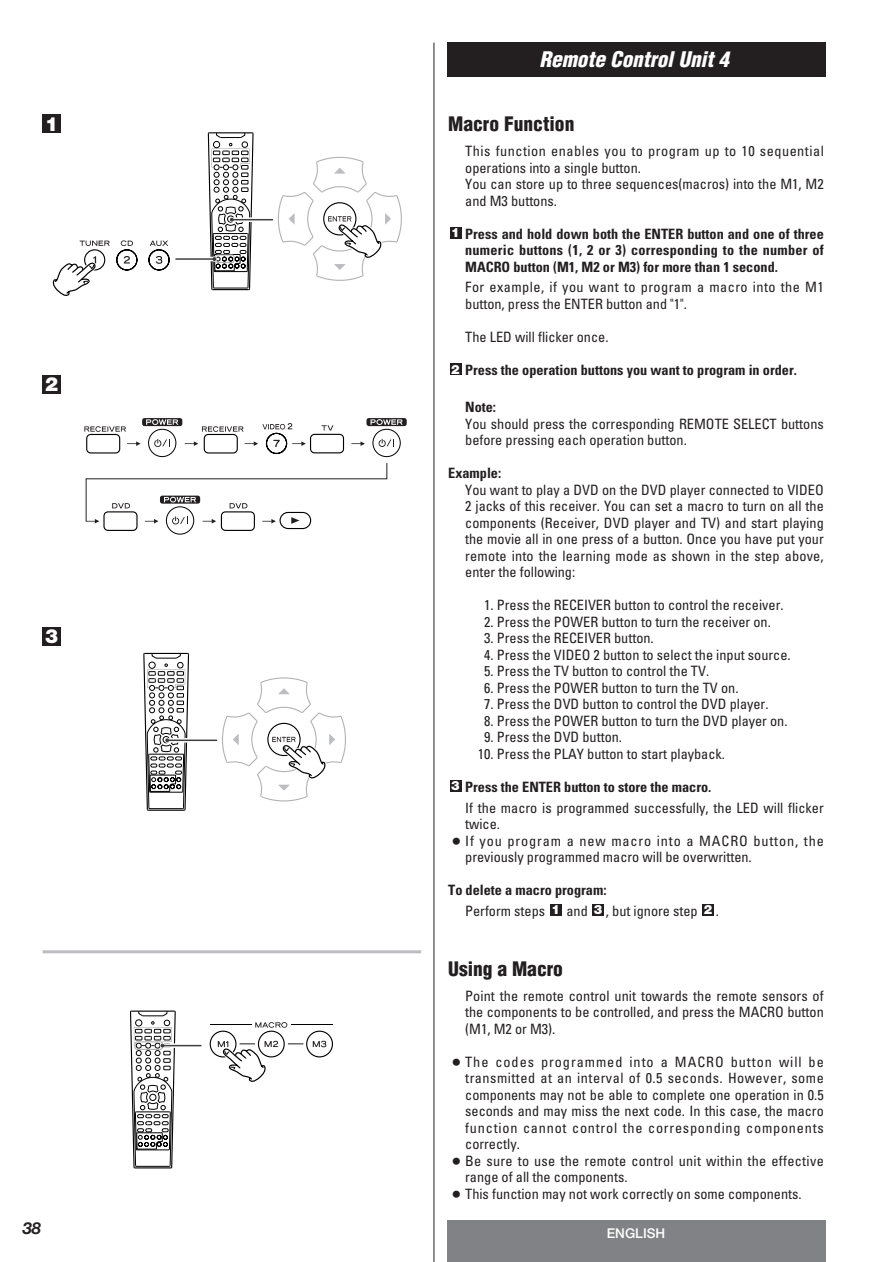
<style>
.page{position:relative;width:893px;height:1262px;background:#fff}
.page>*{position:absolute;margin:0;border:0;box-sizing:border-box;transform-origin:0 0}
.t1{font:italic 900 condensed 21px "Helvetica";color:#fff}
.t2{font:900 condensed 19.5px "Helvetica";color:#231f20}
.t3{font:900 19.5px "Helvetica Neue";color:#fff}
.t4{font:italic 700 16.5px "Helvetica Neue";color:#231f20}
.t5{font:condensed 14.25px/16.5px "Univers";color:#231f20}
.t6{font:700 condensed 14.25px/16.5px "Univers";color:#231f20;text-align:justify}
.t7{font:condensed 14.25px/16.5px "Univers";letter-spacing:.03em;color:#231f20}
.t8{font:condensed 14.25px "Univers";letter-spacing:.02em;color:#231f20}
.t9{font:condensed 14.25px "Univers";letter-spacing:.035em;color:#231f20}
.t10{font:condensed 14.25px "Univers";letter-spacing:.055em;color:#231f20}
.t11{font:condensed 14.25px "Univers";letter-spacing:.06em;color:#231f20}
.t12{font:condensed 14.25px "Univers";letter-spacing:.065em;color:#231f20}
.t13{font:500 13.5px "Helvetica Neue";color:#fff}
.t14{font:900 12.75px "Helvetica Neue";color:#fff}
.s1{font-family:"Teac Font";font-stretch:normal}
</style>
<div class="page">
<div style="left:446px;top:1220px;width:379px;height:42px;background:#808285"></div>
<div style="left:446px;top:43px;width:379px;height:34px;background:#231f20"></div>
<div style="left:43px;top:115px;width:18px;height:18px;background:#231f20"></div>
<hr style="left:433px;top:43px;width:1px;height:1219px;background:#231f20">
<div style="left:702px;top:904px;width:12px;height:11px;background:#231f20"></div>
<div style="left:592px;top:904px;width:12px;height:11px;background:#231f20"></div>
<div style="left:550px;top:904px;width:11px;height:11px;background:#231f20"></div>
<div style="left:449px;top:780px;width:12px;height:11px;background:#231f20"></div>
<div style="left:449px;top:363px;width:12px;height:12px;background:#231f20"></div>
<div style="left:449px;top:227px;width:12px;height:11px;background:#231f20"></div>
<div style="left:43px;top:627px;width:18px;height:18px;background:#231f20"></div>
<div style="left:43px;top:375px;width:18px;height:19px;background:#231f20"></div>
<div style="left:148px;top:429px;width:28px;height:28px;border:1px solid #000;border-radius:50%"></div>
<svg style="left:351px;top:441px;width:14px;height:5px"></svg>
<div style="left:372px;top:429px;width:29px;height:28px;border:1px solid #000;border-radius:50%"></div>
<svg style="left:378px;top:439px;width:16px;height:8px"></svg>
<svg style="left:366px;top:418px;width:40px;height:8px"></svg>
<svg style="left:84px;top:418px;width:260px;height:36px"></svg>
<div style="left:166px;top:506px;width:28px;height:28px;border:1px solid #000;border-radius:50%"></div>
<svg style="left:85px;top:463px;width:302px;height:68px"></svg>
<svg style="left:254px;top:220px;width:19px;height:1px"></svg>
<hr style="left:232px;top:219px;width:41px;height:1px;background:#404040">
<hr style="left:175px;top:258px;width:39px;height:2px;background:#404040">
<svg style="left:207px;top:132px;width:47px;height:159px"></svg>
<svg style="left:52px;top:240px;width:118px;height:56px"></svg>
<svg style="left:277px;top:156px;width:125px;height:125px"></svg>
<hr style="left:167px;top:739px;width:50px;height:2px;background:#404040">
<svg style="left:143px;top:652px;width:47px;height:159px"></svg>
<svg style="left:222px;top:677px;width:124px;height:125px"></svg>
<svg style="left:176px;top:1046px;width:25px;height:1px"></svg>
<hr style="left:162px;top:1044px;width:39px;height:2px;background:#404040">
<svg style="left:130px;top:1010px;width:46px;height:159px"></svg>
<svg style="left:209px;top:1022px;width:124px;height:60px"></svg>
<hr style="left:43px;top:950px;width:378px;height:3px;background:#bcbdc0">
<h2 class="t3" style="left:45px;top:117px;width:15px">1</h2>
<h2 class="t3" style="left:45px;top:377px;width:15px">2</h2>
<h2 class="t3" style="left:45px;top:629px;width:15px">3</h2>
<p class="t4" style="left:23px;top:1222px;width:20px">38</p>
<h1 class="t1" style="left:539px;top:51px;width:191px">Remote Control Unit 4</h1>
<h2 class="t2" style="left:448px;top:116px;width:128px">Macro Function</h2>
<p class="t5" style="left:465px;top:144px;width:360px">This function enables you to program up to 10 sequential operations into a single button.<br>You can store up to three sequences(macros) into the M1, M2 and M3 buttons.</p>
<p class="t6" style="left:465px;top:227px;width:360px">Press and hold down both the ENTER button and one of three numeric buttons (1, 2 or 3) corresponding to the number of MACRO button (M1, M2 or M3) for more than 1 second.</p>
<p class="t7" style="left:465px;top:280px;width:360px">For example, if you want to program a macro into the M1 button, press the ENTER button and "1".</p>
<p class="t5" style="left:465px;top:330px;width:145px">The LED will flicker once.</p>
<p class="t6" style="left:465px;top:363px;width:333px">Press the operation buttons you want to program in order.</p>
<p class="t6" style="left:465px;top:400px;width:32px">Note:</p>
<p class="t5" style="left:465px;top:416px;width:360px">You should press the corresponding REMOTE SELECT buttons before pressing each operation button.</p>
<p class="t6" style="left:448px;top:466px;width:55px">Example:</p>
<p class="t5" style="left:465px;top:482px;width:360px;text-align:justify">You want to play a DVD on the DVD player connected to VIDEO 2 jacks of this receiver. You can set a macro to turn on all the components (Receiver, DVD player and TV) and start playing the movie all in one press of a button. Once you have put your remote into the learning mode as shown in the step above, enter the following:</p>
<p class="t5" style="left:484px;top:598px;width:301px">1. Press the RECEIVER button to control the receiver.</p>
<p class="t5" style="left:484px;top:614px;width:288px">2. Press the POWER button to turn the receiver on.</p>
<p class="t5" style="left:484px;top:631px;width:171px">3. Press the RECEIVER button.</p>
<p class="t5" style="left:484px;top:647px;width:308px">4. Press the VIDEO 2 button to select the input source.</p>
<p class="t5" style="left:484px;top:664px;width:226px">5. Press the TV button to control the TV.</p>
<p class="t5" style="left:484px;top:680px;width:256px">6. Press the POWER button to turn the TV on.</p>
<p class="t5" style="left:484px;top:697px;width:286px">7. Press the DVD button to control the DVD player.</p>
<p class="t5" style="left:484px;top:713px;width:305px">8. Press the POWER button to turn the DVD player on.</p>
<p class="t5" style="left:484px;top:730px;width:139px">9. Press the DVD button.</p>
<p class="t5" style="left:478px;top:746px;width:248px">10. Press the PLAY button to start playback.</p>
<p class="t6" style="left:465px;top:780px;width:248px">Press the ENTER button to store the macro.</p>
<p class="t5" style="left:465px;top:800px;width:360px">If the macro is programmed successfully, the LED will flicker</p>
<p class="t5" style="left:465px;top:817px;width:36px">twice.</p>
<p class="t11" style="left:452px;top:835px;width:373px"><span class="s1">&lt;</span> If you program a new macro into a MACRO button, the</p>
<p class="t5" style="left:465px;top:850px;width:288px">previously programmed macro will be overwritten.</p>
<p class="t6" style="left:448px;top:883px;width:160px">To delete a macro program:</p>
<p class="t5" style="left:465px;top:903px;width:81px">Perform steps</p>
<p class="t5" style="left:566px;top:903px;width:23px">and</p>
<p class="t5" style="left:606px;top:903px;width:93px">, but ignore step</p>
<p class="t5" style="left:715px;top:903px;width:5px">.</p>
<p class="t14" style="left:451px;top:228px;width:10px">1</p>
<p class="t14" style="left:451px;top:364px;width:10px">2</p>
<p class="t14" style="left:451px;top:781px;width:10px">3</p>
<p class="t14" style="left:551px;top:905px;width:10px">1</p>
<p class="t14" style="left:594px;top:905px;width:10px">3</p>
<p class="t14" style="left:704px;top:905px;width:10px">2</p>
<h2 class="t2" style="left:448px;top:961px;width:116px">Using a Macro</h2>
<p class="t5" style="left:465px;top:988px;width:360px;text-align:justify">Point the remote control unit towards the remote sensors of the components to be controlled, and press the MACRO button (M1, M2 or M3).</p>
<p class="t12" style="left:452px;top:1056px;width:373px"><span class="s1">&lt;</span> The codes programmed into a MACRO button will be</p>
<p class="t9" style="left:465px;top:1073px;width:360px">transmitted at an interval of 0.5 seconds. However, some</p>
<p class="t5" style="left:465px;top:1087px;width:360px">components may not be able to complete one operation in 0.5</p>
<p class="t5" style="left:465px;top:1104px;width:360px">seconds and may miss the next code. In this case, the macro</p>
<p class="t10" style="left:465px;top:1122px;width:360px">function cannot control the corresponding components</p>
<p class="t5" style="left:465px;top:1137px;width:56px">correctly.</p>
<p class="t8" style="left:452px;top:1155px;width:373px"><span class="s1">&lt;</span> Be sure to use the remote control unit within the effective</p>
<p class="t5" style="left:465px;top:1170px;width:164px">range of all the components.</p>
<p class="t5" style="left:452px;top:1186px;width:351px"><span class="s1">&lt;</span> This function may not work correctly on some components.</p>
<p class="t13" style="left:606px;top:1228px;width:60px">ENGLISH</p>
</div>
